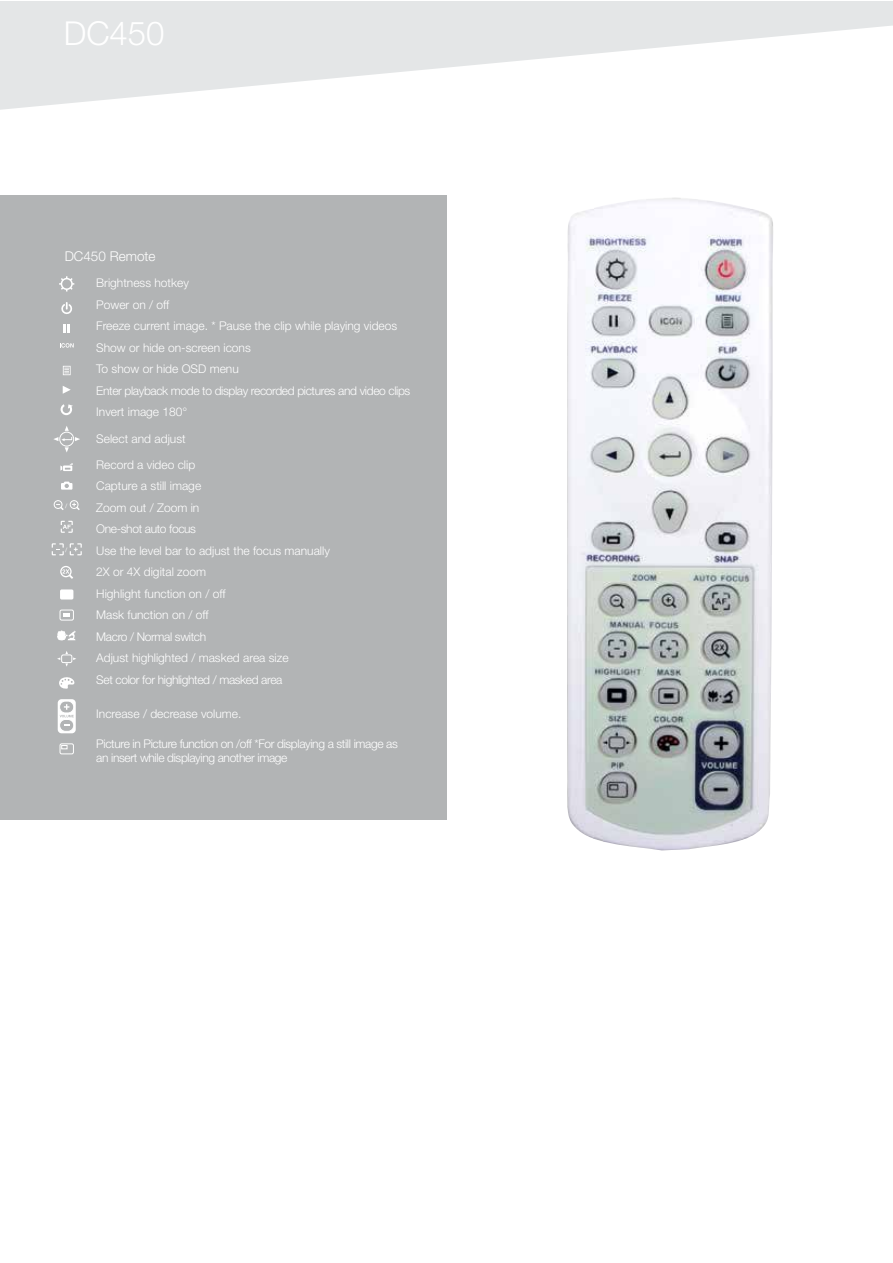
<style>
.page{position:relative;width:893px;height:1263px;background:#fff}
.page>*{position:absolute;margin:0;border:0;box-sizing:border-box;transform-origin:0 0}
.t1{font:300 33px "Helvetica Neue";color:#fff}
.t2{font:300 13.5px "Helvetica Neue";color:#fff}
.t3{font:300 12px/21.5px "Helvetica Neue";color:#fff}
.t4{font:300 12px/13.5px "Helvetica Neue";letter-spacing:-.03em;color:#fff}
.t5{font:6.45px "Microsoft Jheng Hei";color:#fff}
</style>
<div class="page">
<svg style="left:0;top:1px;width:892px;height:109px;fill:#e4e6e7"></svg>
<div style="left:0;top:196px;width:446px;height:624px;background:#b2b4b5"></div>
<svg style="left:63px;top:366px;width:8px;height:9px"></svg>
<svg style="left:63px;top:386px;width:8px;height:8px"></svg>
<svg style="left:61px;top:404px;width:12px;height:11px"></svg>
<div style="left:60px;top:432px;width:14px;height:14px;border:1px solid #fff;border-radius:50%"></div>
<svg style="left:65px;top:426px;width:4px;height:5px"></svg>
<svg style="left:65px;top:447px;width:4px;height:5px"></svg>
<svg style="left:53px;top:437px;width:27px;height:4px"></svg>
<svg style="left:60px;top:463px;width:13px;height:8px"></svg>
<svg style="left:61px;top:482px;width:11px;height:8px"></svg>
<svg style="left:54px;top:500px;width:10px;height:10px"></svg>
<svg style="left:70px;top:500px;width:10px;height:10px"></svg>
<svg style="left:61px;top:521px;width:12px;height:12px"></svg>
<svg style="left:52px;top:543px;width:12px;height:12px"></svg>
<svg style="left:70px;top:543px;width:12px;height:12px"></svg>
<svg style="left:60px;top:566px;width:13px;height:13px"></svg>
<div style="left:60px;top:589px;width:13px;height:10px;background:#fff;border-radius:2px"></div>
<div style="left:60px;top:610px;width:14px;height:10px;border:1px solid #fff;border-radius:2px"></div>
<svg style="left:63px;top:613px;width:7px;height:4px"></svg>
<svg style="left:57px;top:630px;width:19px;height:10px"></svg>
<svg style="left:57px;top:651px;width:19px;height:16px"></svg>
<div style="left:61px;top:654px;width:11px;height:9px;border:1px solid #fff;border-radius:2px"></div>
<svg style="left:59px;top:677px;width:16px;height:12px"></svg>
<svg style="left:58px;top:699px;width:18px;height:34px"></svg>
<svg style="left:59px;top:743px;width:15px;height:12px"></svg>
<img style="left:567px;top:197px;width:206px;height:653px">
<svg style="left:59px;top:276px;width:15px;height:15px"></svg>
<svg style="left:61px;top:302px;width:11px;height:12px"></svg>
<svg style="left:64px;top:325px;width:6px;height:8px"></svg>
<svg style="left:60px;top:343px;width:14px;height:5px"></svg>
<h1 class="t1" style="left:64px;top:13px;width:102px">DC450</h1>
<p class="t2" style="left:65px;top:248px;width:92px">DC450 Remote</p>
<p class="t5" style="left:65px;top:502px;width:4px">/</p>
<p class="t5" style="left:65px;top:546px;width:4px">/</p>
<p class="t3" style="left:96px;top:272px;width:316px">Brightness hotkey<br>Power on / off<br>Freeze current image. * Pause the clip while playing videos<br>Show or hide on-screen icons<br>To show or hide OSD menu<br>Enter playback mode to display recorded pictures and video clips<br>Invert image 180°</p>
<p class="t3" style="left:96px;top:425px;width:100px;line-height:26.2px">Select and adjust<br>Record a video clip</p>
<p class="t3" style="left:96px;top:475px;width:235px">Capture a still image<br>Zoom out / Zoom in<br>One-shot auto focus<br>Use the level bar to adjust the focus manually<br>2X or 4X digital zoom<br>Highlight function on / off<br>Mask function on / off<br>Macro / Normal switch<br>Adjust highlighted / masked area size<br>Set color for highlighted / masked area</p>
<p class="t3" style="left:96px;top:703px;width:147px">Increase / decrease volume.</p>
<p class="t4" style="left:96px;top:737px;width:303px">Picture in Picture function on /off *For displaying a still image as an insert while displaying another image</p>
</div>
